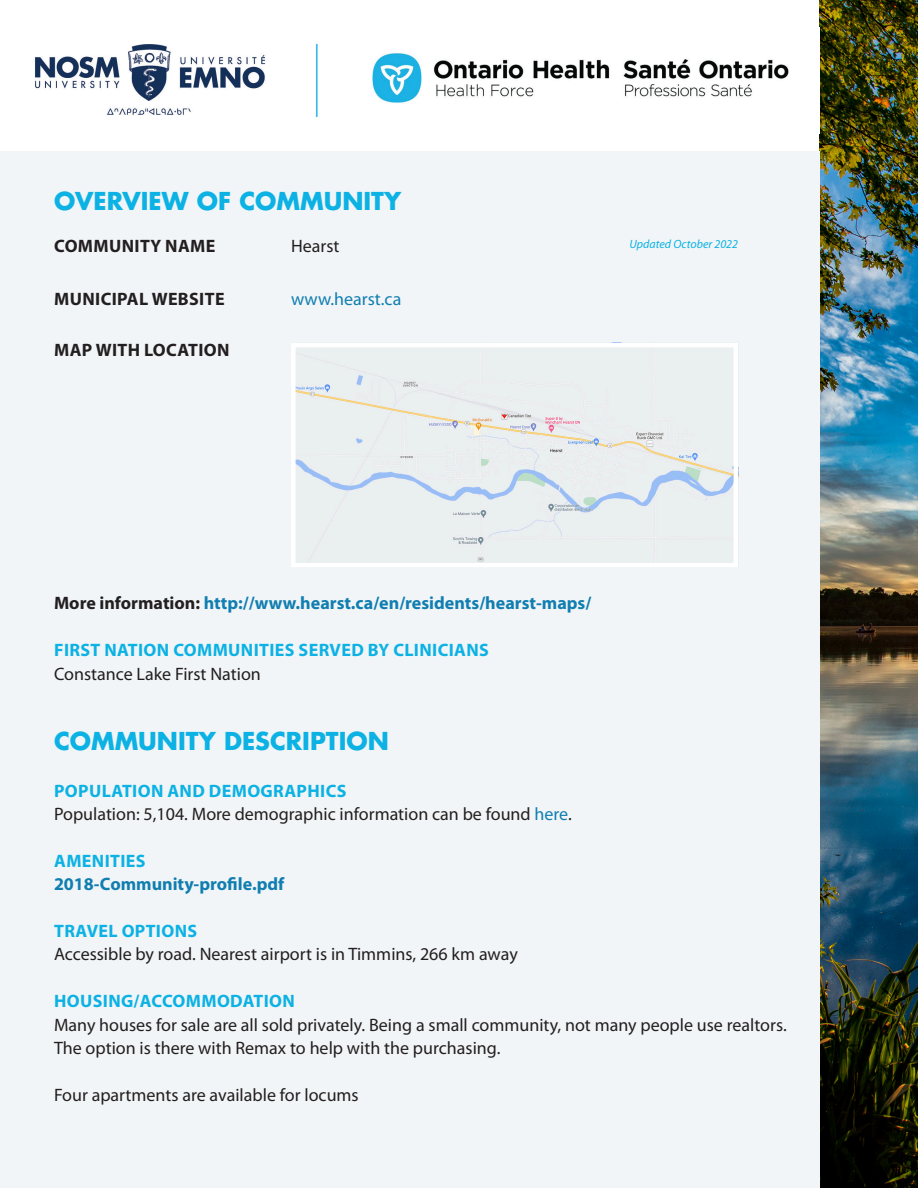
<style>
.page{position:relative;width:918px;height:1188px;background:#fff}
.page>*{position:absolute;margin:0;border:0;box-sizing:border-box;transform-origin:0 0}
.Heading{font:700 24px "Futura Std";color:#0cb2e4}
.Text{font:18px/23.4px "Myriad Pro";color:#231f20}
.Subhead{font:700 18px "Myriad Pro";letter-spacing:.02em;color:#0cb2e4}
.Topic{font:700 18px "Myriad Pro";color:#107eb1}
.Topic-2{font:700 18px "Myriad Pro";letter-spacing:.02em;color:#231f20}
.Text-2{font:18px "Myriad Pro";color:#107eb1}
.Small_Print{font:italic 12px "Myriad Pro";color:#0cb2e4}
.s1{color:#231f20}
.s2{color:#107eb1}
</style>
<div class="page">
<img style="left:820px;top:0;width:98px;height:1188px">
<img style="left:35px;top:43px;width:754px;height:74px">
<div style="left:0;top:151px;width:820px;height:1037px;background:#f2f5f7"></div>
<img style="left:296px;top:348px;width:437px;height:214px">
<div style="left:291px;top:343px;width:447px;height:224px;border:4px solid #fff"></div>
<p class="Heading" style="left:54px;top:185px;width:349px">OVERVIEW OF COMMUNITY</p>
<p class="Topic-2" style="left:54px;top:234px;width:163px">COMMUNITY NAME</p>
<p class="Text" style="left:291px;top:234px;width:50px">Hearst</p>
<p class="Topic-2" style="left:54px;top:287px;width:172px">MUNICIPAL WEBSITE</p>
<p class="Text-2" style="left:291px;top:288px;width:112px">www.hearst.ca</p>
<p class="Topic-2" style="left:54px;top:339px;width:177px">MAP WITH LOCATION</p>
<p class="Small_Print" style="left:629px;top:236px;width:110px">Updated October 2022</p>
<p class="Topic" style="left:54px;top:591px;width:539px"><span class="s1">More information:</span> http://www.hearst.ca/en/residents/hearst-maps/</p>
<p class="Subhead" style="left:54px;top:638px;width:436px">FIRST NATION COMMUNITIES SERVED BY CLINICIANS</p>
<p class="Text" style="left:54px;top:661px;width:208px">Constance Lake First Nation</p>
<p class="Heading" style="left:54px;top:725px;width:336px">COMMUNITY DESCRIPTION</p>
<p class="Subhead" style="left:54px;top:779px;width:294px">POPULATION AND DEMOGRAPHICS</p>
<p class="Text" style="left:54px;top:802px;width:519px">Population: 5,104. More demographic information can be found <span class="s2">here</span>.</p>
<p class="Subhead" style="left:54px;top:849px;width:93px">AMENITIES</p>
<p class="Topic" style="left:54px;top:872px;width:232px">2018-Community-profile.pdf</p>
<p class="Subhead" style="left:54px;top:919px;width:145px">TRAVEL OPTIONS</p>
<p class="Text" style="left:54px;top:942px;width:465px">Accessible by road. Nearest airport is in Timmins, 266 km away</p>
<p class="Subhead" style="left:54px;top:989px;width:242px">HOUSING/ACCOMMODATION</p>
<p class="Text" style="left:54px;top:1012px;width:734px">Many houses for sale are all sold privately. Being a small community, not many people use realtors.<br>The option is there with Remax to help with the purchasing.</p>
<p class="Text" style="left:54px;top:1083px;width:306px">Four apartments are available for locums</p>
</div>
